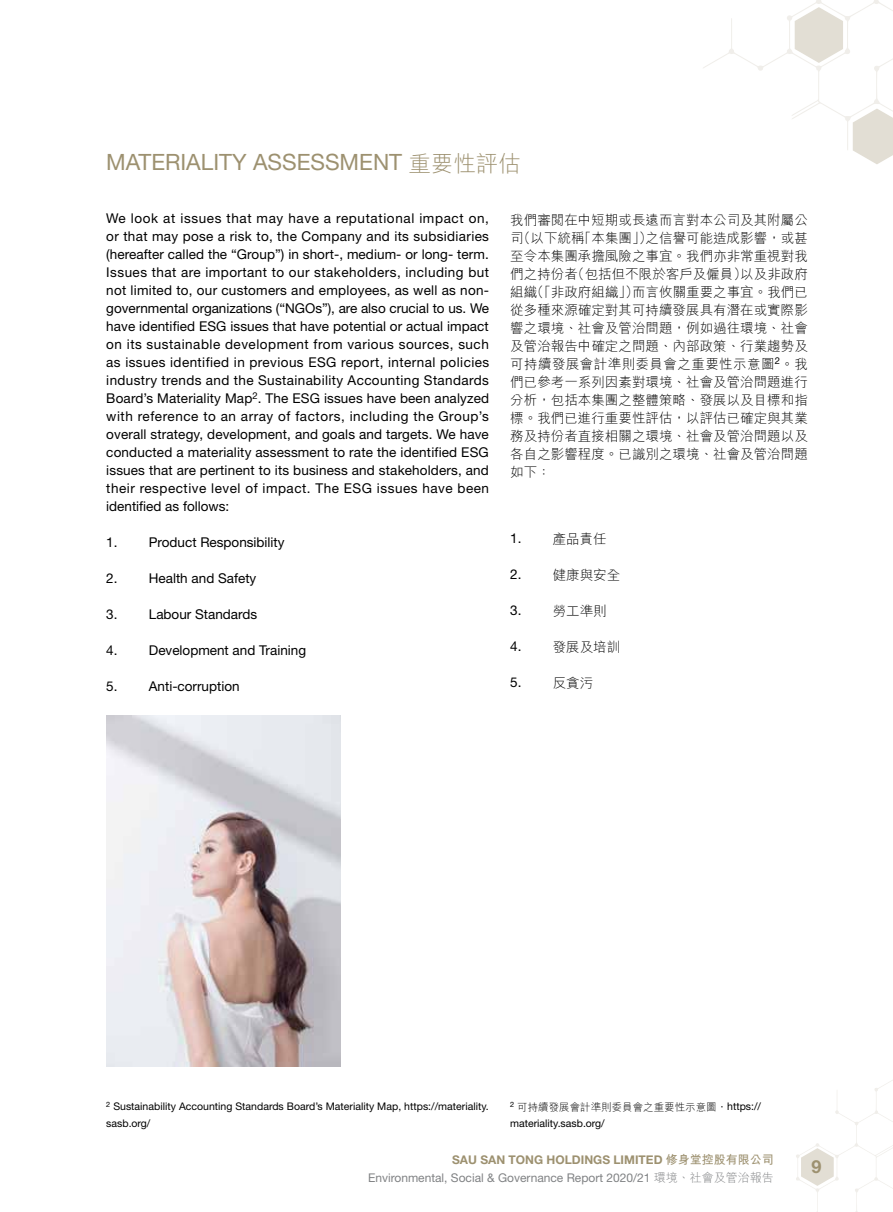
<style>
.page{position:relative;width:893px;height:1212px;background:#fff}
.page>*{position:absolute;margin:0;border:0;box-sizing:border-box;transform-origin:0 0}
.t1{font:22.5px "Helvetica Neue LT Std";color:#9d9170}
.t2{font:700 18px "Helvetica Neue LT Std";color:#9d9170}
.t3{font:13.5px/18px "Helvetica Neue LT Std";color:#000;text-align:justify}
.t4{font:300 13.5px/18px "M Hei HK";color:#000;text-align:justify}
.t5{font:12px/18px "Helvetica Neue LT Std";color:#808284;text-align:right}
.t6{font:10.5px/16.5px "Helvetica Neue LT Std";color:#000}
.t7{font:300 10.5px "M Hei HK";color:#000}
.s1{font-family:"M Hei HK";font-weight:300}
.s2{font-family:"Helvetica Neue LT Std";font-weight:400}
.s3{font-weight:700;color:#9d9170}
.s4{font-family:"M Hei HK";font-weight:700;color:#9d9170}
</style>
<div class="page">
<svg style="left:796px;top:1080px;width:97px;height:132px"></svg>
<svg style="left:703px;top:0;width:190px;height:164px"></svg>
<img style="left:106px;top:716px;width:234px;height:350px">
<h1 class="t1" style="left:106px;top:149px;width:416px">MATERIALITY ASSESSMENT <span class="s1">重要性評估</span></h1>
<p class="t3" style="left:106px;top:209px;width:384px">We look at issues that may have a reputational impact on, or that may pose a risk to, the Company and its subsidiaries (hereafter called the “Group”) in short-, medium- or long- term.<br>Issues that are important to our stakeholders, including but not limited to, our customers and employees, as well as non&shy;governmental organizations (“NGOs”), are also crucial to us. We have identified ESG issues that have potential or actual impact on its sustainable development from various sources, such as issues identified in previous ESG report, internal policies industry trends and the Sustainability Accounting Standards Board’s Materiality Map<sup>2</sup>. The ESG issues have been analyzed with reference to an array of factors, including the Group’s overall strategy, development, and goals and targets. We have conducted a materiality assessment to rate the identified ESG issues that are pertinent to its business and stakeholders, and their respective level of impact. The ESG issues have been identified as follows:</p>
<p class="t3" style="left:106px;top:533px;width:180px">1. Product Responsibility</p>
<p class="t3" style="left:106px;top:569px;width:152px">2. Health and Safety</p>
<p class="t3" style="left:106px;top:605px;width:152px">3. Labour Standards</p>
<p class="t3" style="left:106px;top:641px;width:201px">4. Development and Training</p>
<p class="t3" style="left:106px;top:677px;width:135px">5. Anti-corruption</p>
<p class="t4" style="left:510px;top:211px;width:299px">我們審閱在中短期或長遠而言對本公司及其附屬公司（以下統稱「本集團」）之信譽可能造成影響，或甚至令本集團承擔風險之事宜。我們亦非常重視對我們之持份者（包括但不限於客戶及僱員）以及非政府組織（「非政府組織」）而言攸關重要之事宜。我們已從多種來源確定對其可持續發展具有潛在或實際影響之環境、社會及管治問題，例如過往環境、社會及管治報告中確定之問題、內部政策、行業趨勢及可持續發展會計準則委員會之重要性示意圖<sup>2</sup>。我們已參考一系列因素對環境、社會及管治問題進行分析，包括本集團之整體策略、發展以及目標和指標。我們已進行重要性評估，以評估已確定與其業務及持份者直接相關之環境、社會及管治問題以及各自之影響程度。已識別之環境、社會及管治問題如下：</p>
<p class="t4" style="left:510px;top:529px;width:98px"><span class="s2">1.</span> 產品責任</p>
<p class="t4" style="left:510px;top:565px;width:112px"><span class="s2">2.</span> 健康與安全</p>
<p class="t4" style="left:510px;top:601px;width:98px"><span class="s2">3.</span> 勞工準則</p>
<p class="t4" style="left:510px;top:637px;width:112px"><span class="s2">4.</span> 發展及培訓</p>
<p class="t4" style="left:510px;top:673px;width:85px"><span class="s2">5.</span> 反貪污</p>
<p class="t6" style="left:106px;top:1098px;width:384px"><sup>2</sup> Sustainability Accounting Standards Board’s Materiality Map, https://materiality. sasb.org/</p>
<p class="t7" style="left:510px;top:1099px;width:252px"><sup>2</sup> 可持續發展會計準則委員會之重要性示意圖，<span class="s2">https://</span></p>
<p class="t6" style="left:510px;top:1114px;width:96px">materiality.sasb.org/</p>
<p class="t5" style="left:368px;top:1150px;width:407px"><span class="s3">SAU SAN TONG HOLDINGS LIMITED</span> <span class="s4">修身堂控股有限公司<br></span>Environmental, Social &amp; Governance Report 2020/21 <span class="s1">環境、社會及管治報告</span></p>
<h2 class="t2" style="left:811px;top:1156px;width:12px">9</h2>
</div>
